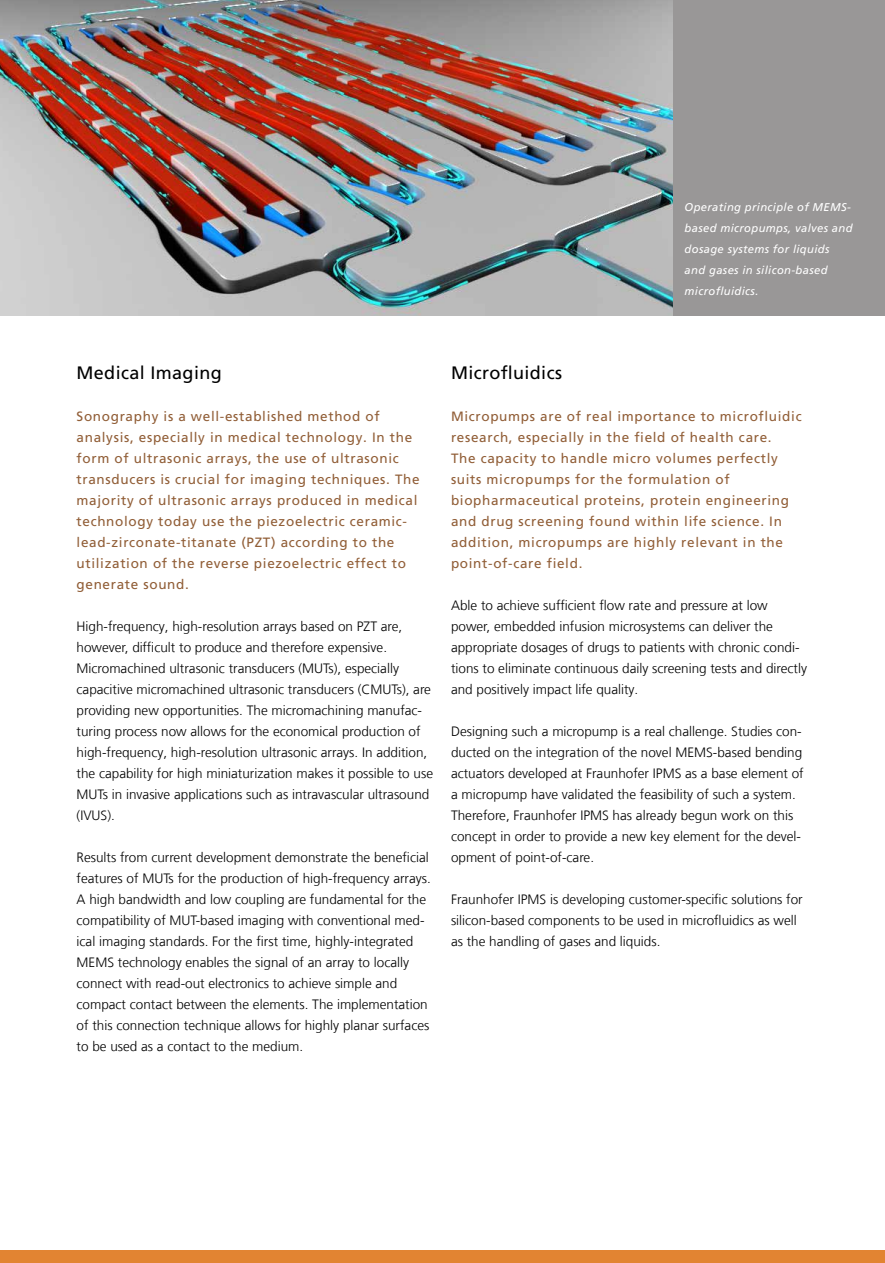
<style>
.page{position:relative;width:885px;height:1263px;background:#fff}
.page>*{position:absolute;margin:0;border:0;box-sizing:border-box;transform-origin:0 0}
.Überschrift_2{font:18px "Frutiger LT Com";letter-spacing:.02em;color:#000}
.Text{font:300 13.5px/21px "Frutiger LT Com";color:#000}
.Intro{font:13.5px/21px "Frutiger LT Com";letter-spacing:.05em;color:#915e37}
.t1{font:italic 11.25px/21px "Frutiger LT Com";letter-spacing:.03em;color:#fff}
</style>
<div class="page">
<div style="left:0;top:0;width:884px;height:316px;background:#999797"></div>
<img style="left:0;top:0;width:672px;height:316px">
<div style="left:0;top:1250px;width:884px;height:13px;background:#e28432"></div>
<p class="t1" style="left:684px;top:196px;width:169px">Operating principle of MEMS&shy;based micropumps, valves and dosage systems for liquids and gases in silicon-based microfluidics.</p>
<p class="Überschrift_2" style="left:77px;top:362px;width:147px">Medical Imaging</p>
<p class="Intro" style="left:77px;top:405px;width:344px">Sonography is a well-established method of analysis, especially in medical technology. In the form of ultrasonic arrays, the use of ultrasonic transducers is crucial for imaging techniques. The majority of ultrasonic arrays produced in medical technology today use the piezoelectric ceramic&shy;lead-zirconate-titanate (PZT) according to the utilization of the reverse piezoelectric effect to generate sound.</p>
<p class="Text" style="left:77px;top:615px;width:358px">High-frequency, high-resolution arrays based on PZT are, however, difficult to produce and therefore expensive.<br>Micromachined ultrasonic transducers (MUTs), especially capacitive micromachined ultrasonic transducers (CMUTs), are providing new opportunities. The micromachining manufac&shy;turing process now allows for the economical production of high-frequency, high-resolution ultrasonic arrays. In addition, the capability for high miniaturization makes it possible to use MUTs in invasive applications such as intravascular ultrasound (IVUS).</p>
<p class="Text" style="left:77px;top:846px;width:356px">Results from current development demonstrate the beneficial features of MUTs for the production of high-frequency arrays.<br>A high bandwidth and low coupling are fundamental for the compatibility of MUT-based imaging with conventional med&shy;ical imaging standards. For the first time, highly-integrated MEMS technology enables the signal of an array to locally connect with read-out electronics to achieve simple and compact contact between the elements. The implementation of this connection technique allows for highly planar surfaces to be used as a contact to the medium.</p>
<p class="Überschrift_2" style="left:451px;top:362px;width:112px">Microfluidics</p>
<p class="Intro" style="left:451px;top:405px;width:352px">Micropumps are of real importance to microfluidic research, especially in the field of health care.<br>The capacity to handle micro volumes perfectly suits micropumps for the formulation of biopharmaceutical proteins, protein engineering and drug screening found within life science. In addition, micropumps are highly relevant in the point-of-care field.</p>
<p class="Text" style="left:451px;top:594px;width:357px">Able to achieve sufficient flow rate and pressure at low power, embedded infusion microsystems can deliver the appropriate dosages of drugs to patients with chronic condi&shy;tions to eliminate continuous daily screening tests and directly and positively impact life quality.</p>
<p class="Text" style="left:451px;top:720px;width:354px">Designing such a micropump is a real challenge. Studies con&shy;ducted on the integration of the novel MEMS-based bending actuators developed at Fraunhofer IPMS as a base element of a micropump have validated the feasibility of such a system.<br>Therefore, Fraunhofer IPMS has already begun work on this concept in order to provide a new key element for the devel&shy;opment of point-of-care.</p>
<p class="Text" style="left:451px;top:888px;width:353px">Fraunhofer IPMS is developing customer-specific solutions for silicon-based components to be used in microfluidics as well as the handling of gases and liquids.</p>
</div>
